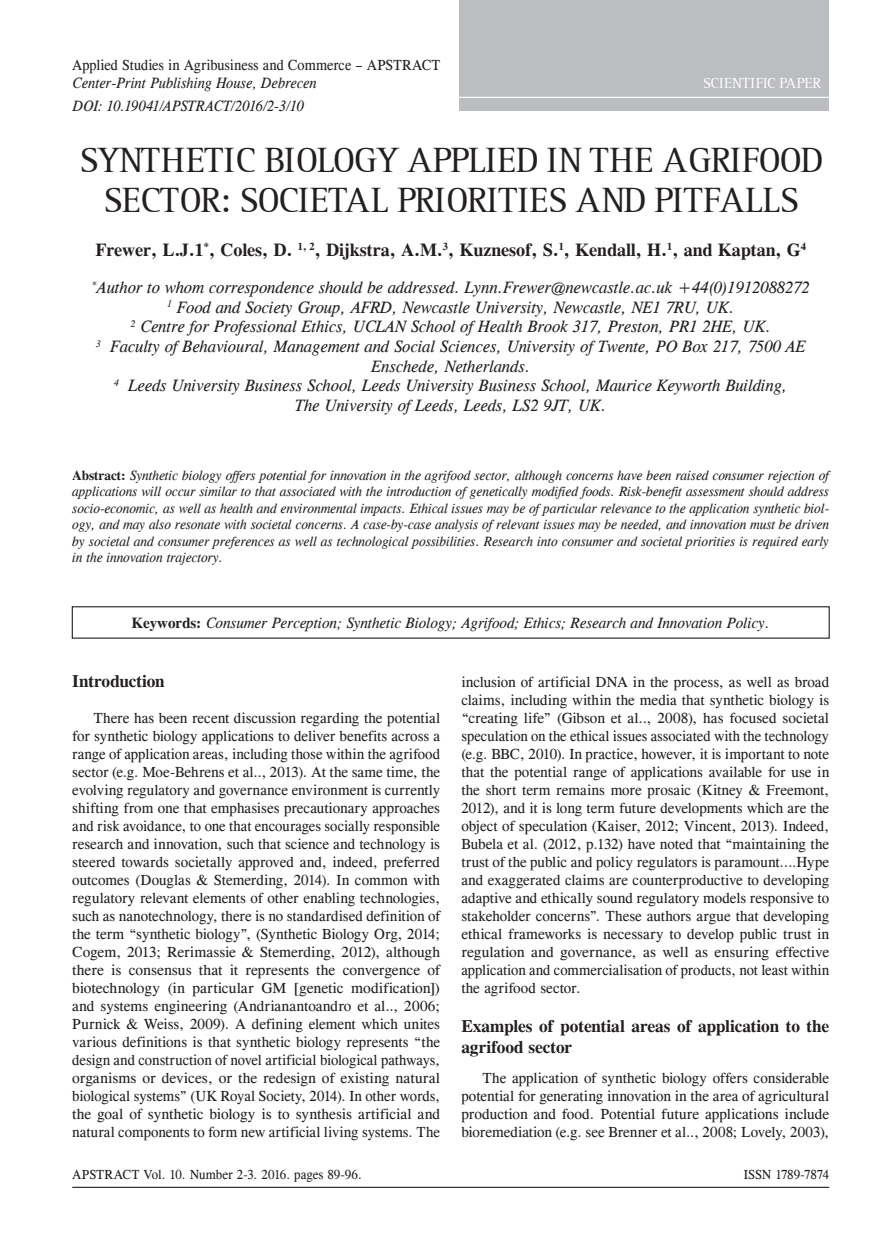
<style>
.page{position:relative;width:893px;height:1255px;background:#fff}
.page>*{position:absolute;margin:0;border:0;box-sizing:border-box;transform-origin:0 0}
.t1{font:36px/40.5px "Rotis Srf PFL";color:#231f20;text-align:center}
.t2{font:700 18px "CG Times";color:#231f20}
.t3{font:700 17.25px/20.7px "CG Times";letter-spacing:-.005em;color:#231f20}
.t4{font:italic 16.5px/19.5px "CG Times";color:#231f20;text-align:center}
.t5{font:15px/18px "CG Times";color:#231f20;text-align:justify}
.t6{font:italic 15px "CG Times";color:#231f20}
.t7{font:italic 15px "CG Times";color:#231f20;scale:.95 1}
.t8{font:15px "CG Times";color:#231f20;scale:.95 1}
.t9{font:15px "Rotis Srf PFL";letter-spacing:.015em;color:#fff}
.t10{font:italic 13.5px/16.5px "CG Times";color:#231f20;text-align:justify}
.t11{font:13.5px "CG Times";color:#231f20;scale:.96 1}
.s1{font-weight:700;font-style:normal}
</style>
<div class="page">
<div style="left:460px;top:0;width:369px;height:111px;background:#bcbdc0"></div>
<hr style="left:72px;top:1186px;width:757px;height:1px;background:#231f20">
<hr style="left:72px;top:97px;width:757px;height:1px;background:#fff">
<div style="left:72px;top:606px;width:758px;height:32px;border:1px solid #231f20"></div>
<img style="left:224px;top:606px;width:445px;height:33px">
<p class="t8" style="left:72px;top:57px;width:389px">Applied Studies in Agribusiness and Commerce – APSTRACT</p>
<p class="t7" style="left:72px;top:75px;width:259px">Center-Print Publishing House, Debrecen</p>
<p class="t9" style="left:703px;top:74px;width:119px">SCIENTIFIC PAPER</p>
<p class="t7" style="left:73px;top:97px;width:244px">DOI: 10.19041/APSTRACT/2016/2-3/10</p>
<h1 class="t1" style="left:80px;top:141px;width:744px">SYNTHETIC BIOLOGY APPLIED IN THE AGRIFOOD<br>SECTOR: SOCIETAL PRIORITIES AND PITFALLS</h1>
<p class="t2" style="left:95px;top:239px;width:712px">Frewer, L.J.1<sup>*</sup>, Coles, D. <sup>1,</sup> <sup>2</sup>, Dijkstra, A.M.<sup>3</sup>, Kuznesof, S.<sup>1</sup>, Kendall, H.<sup>1</sup>, and Kaptan, G<sup>4</sup></p>
<p class="t4" style="left:92px;top:278px;width:719px"><sup>*</sup>Author to whom correspondence should be addressed. Lynn.Frewer@newcastle.ac.uk +44(0)1912088272<br><sup>1</sup> Food and Society Group, AFRD, Newcastle University, Newcastle, NE1 7RU, UK.<br><sup>2</sup> Centre for Professional Ethics, UCLAN School of Health Brook 317, Preston, PR1 2HE, UK.<br><sup>3</sup> Faculty of Behavioural, Management and Social Sciences, University of Twente, PO Box 217, 7500 AE Enschede, Netherlands.<br><sup>4</sup> Leeds University Business School, Leeds University Business School, Maurice Keyworth Building,<br>The University of Leeds, Leeds, LS2 9JT, UK.</p>
<p class="t10" style="left:72px;top:467px;width:758px"><span class="s1">Abstract:</span> Synthetic biology offers potential for innovation in the agrifood sector, although concerns have been raised consumer rejection of applications will occur similar to that associated with the introduction of genetically modified foods. Risk-benefit assessment should address socio-economic, as well as health and environmental impacts. Ethical issues may be of particular relevance to the application synthetic biol&shy;ogy, and may also resonate with societal concerns. A case-by-case analysis of relevant issues may be needed, and innovation must be driven by societal and consumer preferences as well as technological possibilities. Research into consumer and societal priorities is required early in the innovation trajectory.</p>
<p class="t6" style="left:132px;top:614px;width:640px"><span class="s1">Keywords:</span> Consumer Perception; Synthetic Biology; Agrifood; Ethics; Research and Innovation Policy.</p>
<p class="t3" style="left:72px;top:670px;width:94px">Introduction</p>
<p class="t5" style="left:72px;top:709px;width:369px;text-indent:21px">There has been recent discussion regarding the potential for synthetic biology applications to deliver benefits across a range of application areas, including those within the agrifood sector (e.g. Moe-Behrens et al.., 2013). At the same time, the evolving regulatory and governance environment is currently shifting from one that emphasises precautionary approaches and risk avoidance, to one that encourages socially responsible research and innovation, such that science and technology is steered towards societally approved and, indeed, preferred outcomes (Douglas &amp; Stemerding, 2014). In common with regulatory relevant elements of other enabling technologies, such as nanotechnology, there is no standardised definition of the term “synthetic biology”, (Synthetic Biology Org, 2014; Cogem, 2013; Rerimassie &amp; Stemerding, 2012), although there is consensus that it represents the convergence of biotechnology (in particular GM [genetic modification]) and systems engineering (Andrianantoandro et al.., 2006; Purnick &amp; Weiss, 2009). A defining element which unites various definitions is that synthetic biology represents “the design and construction of novel artificial biological pathways, organisms or devices, or the redesign of existing natural biological systems” (UK Royal Society, 2014). In other words, the goal of synthetic biology is to synthesis artificial and natural components to form new artificial living systems. The</p>
<p class="t5" style="left:461px;top:673px;width:369px">inclusion of artificial DNA in the process, as well as broad claims, including within the media that synthetic biology is “creating life” (Gibson et al.., 2008), has focused societal speculation on the ethical issues associated with the technology (e.g. BBC, 2010). In practice, however, it is important to note that the potential range of applications available for use in the short term remains more prosaic (Kitney &amp; Freemont, 2012), and it is long term future developments which are the object of speculation (Kaiser, 2012; Vincent, 2013). Indeed, Bubela et al. (2012, p.132) have noted that “maintaining the trust of the public and policy regulators is paramount….Hype and exaggerated claims are counterproductive to developing adaptive and ethically sound regulatory models responsive to stakeholder concerns”. These authors argue that developing ethical frameworks is necessary to develop public trust in regulation and governance, as well as ensuring effective application and commercialisation of products, not least within the agrifood sector.</p>
<p class="t3" style="left:461px;top:1015px;width:369px">Examples of potential areas of application to the agrifood sector</p>
<p class="t5" style="left:461px;top:1069px;width:369px;text-indent:21px">The application of synthetic biology offers considerable potential for generating innovation in the area of agricultural production and food. Potential future applications include bioremediation (e.g. see Brenner et al.., 2008; Lovely, 2003),</p>
<p class="t11" style="left:72px;top:1166px;width:303px">APSTRACT Vol. 10. Number 2-3. 2016. pages 89-96.</p>
<p class="t11" style="left:744px;top:1166px;width:90px">ISSN 1789-7874</p>
</div>
